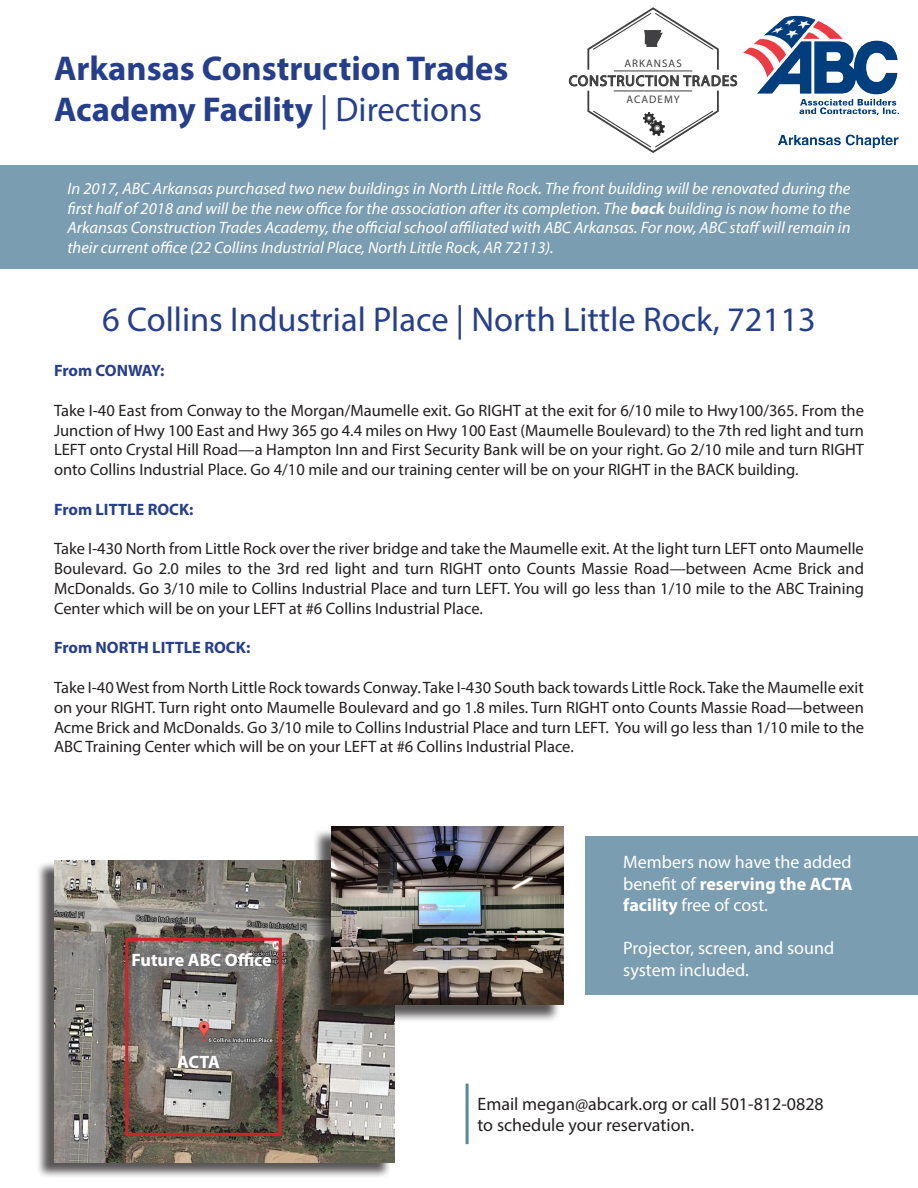
<style>
.page{position:relative;width:918px;height:1188px;background:#fff}
.page>*{position:absolute;margin:0;border:0;box-sizing:border-box;transform-origin:0 0}
.t1{font:700 34.5px "Myriad Pro";color:#253f8e}
.t2{font:34.5px "Myriad Pro";color:#253f8e}
.t3{font:18px/21.6px "Myriad Pro";color:#fff;text-align:justify}
.t4{font:18px "Myriad Pro";color:#231f20}
.t5{font:700 18px "Myriad Pro";color:#fff}
.t6{font:16.5px/19.8px "Myriad Pro";color:#231f20;text-align:justify}
.t7{font:italic 16.5px/19.8px "Myriad Pro";color:#fff;text-align:justify}
.t8{font:700 16.5px "Myriad Pro";color:#253f8e}
.t9{font:15px "Myriad Pro";letter-spacing:.06em;color:#3f3f40}
.t10{font:10.95px "Myriad Pro";letter-spacing:.095em;color:#3f3f40}
.s1{font-weight:400}
.s2{font-weight:700}
</style>
<div class="page">
<img style="left:744px;top:15px;width:154px;height:132px">
<svg style="left:568px;top:7px;width:170px;height:146px"></svg>
<div style="left:36px;top:862px;width:356px;height:316px;background:#231f20;opacity:.75"></div>
<img style="left:54px;top:860px;width:340px;height:302px">
<hr style="left:466px;top:1084px;width:3px;height:60px;background:#5a859e">
<div style="left:0;top:165px;width:918px;height:104px;background:#7b9db1"></div>
<div style="left:313px;top:828px;width:249px;height:195px;background:#231f20;opacity:.75"></div>
<img style="left:331px;top:826px;width:233px;height:178px">
<div style="left:585px;top:836px;width:333px;height:159px;background:#7b9db1"></div>
<p class="t1" style="left:54px;top:46px;width:456px">Arkansas Construction Trades</p>
<p class="t1" style="left:54px;top:87px;width:430px">Academy Facility <span class="s1">| Directions</span></p>
<p class="t10" style="left:624px;top:56px;width:59px">ARKANSAS</p>
<p class="t10" style="left:626px;top:92px;width:55px">ACADEMY</p>
<p class="t9" style="left:569px;top:71px;width:170px">CONSTRUCTION TRADES</p>
<p class="t7" style="left:68px;top:178px;width:785px">In 2017, ABC Arkansas purchased two new buildings in North Little Rock. The front building will be renovated during the first half of 2018 and will be the new office for the association after its completion. The <span class="s2">back</span> building is now home to the Arkansas Construction Trades Academy, the official school affiliated with ABC Arkansas. For now, ABC staff will remain in their current office (22 Collins Industrial Place, North Little Rock, AR 72113).</p>
<p class="t2" style="left:102px;top:298px;width:715px">6 Collins Industrial Place | North Little Rock, 72113</p>
<p class="t8" style="left:54px;top:360px;width:112px">From CONWAY:</p>
<p class="t6" style="left:54px;top:400px;width:812px">Take I-40 East from Conway to the Morgan/Maumelle exit. Go RIGHT at the exit for 6/10 mile to Hwy100/365. From the Junction of Hwy 100 East and Hwy 365 go 4.4 miles on Hwy 100 East (Maumelle Boulevard) to the 7th red light and turn LEFT onto Crystal Hill Road—a Hampton Inn and First Security Bank will be on your right. Go 2/10 mile and turn RIGHT onto Collins Industrial Place. Go 4/10 mile and our training center will be on your RIGHT in the BACK building.</p>
<p class="t8" style="left:54px;top:499px;width:141px">From LITTLE ROCK:</p>
<p class="t6" style="left:54px;top:539px;width:812px">Take I-430 North from Little Rock over the river bridge and take the Maumelle exit. At the light turn LEFT onto Maumelle Boulevard. Go 2.0 miles to the 3rd red light and turn RIGHT onto Counts Massie Road—between Acme Brick and McDonalds. Go 3/10 mile to Collins Industrial Place and turn LEFT. You will go less than 1/10 mile to the ABC Training Center which will be on your LEFT at #6 Collins Industrial Place.</p>
<p class="t8" style="left:54px;top:637px;width:198px">From NORTH LITTLE ROCK:</p>
<p class="t6" style="left:54px;top:677px;width:812px">Take I-40 West from North Little Rock towards Conway. Take I-430 South back towards Little Rock. Take the Maumelle exit on your RIGHT. Turn right onto Maumelle Boulevard and go 1.8 miles. Turn RIGHT onto Counts Massie Road—between Acme Brick and McDonalds. Go 3/10 mile to Collins Industrial Place and turn LEFT. You will go less than 1/10 mile to the ABC Training Center which will be on your LEFT at #6 Collins Industrial Place.</p>
<p class="t5" style="left:132px;top:948px;width:142px">Future ABC Office</p>
<p class="t5" style="left:177px;top:1051px;width:44px">ACTA</p>
<p class="t3" style="left:623px;top:851px;width:231px">Members now have the added benefit of <span class="s2">reserving the ACTA facility</span> free of cost.</p>
<p class="t3" style="left:623px;top:937px;width:212px">Projector, screen, and sound system included.</p>
<p class="t4" style="left:477px;top:1093px;width:348px">Email megan@abcark.org or call 501-812-0828</p>
<p class="t4" style="left:477px;top:1114px;width:218px">to schedule your reservation.</p>
</div>
